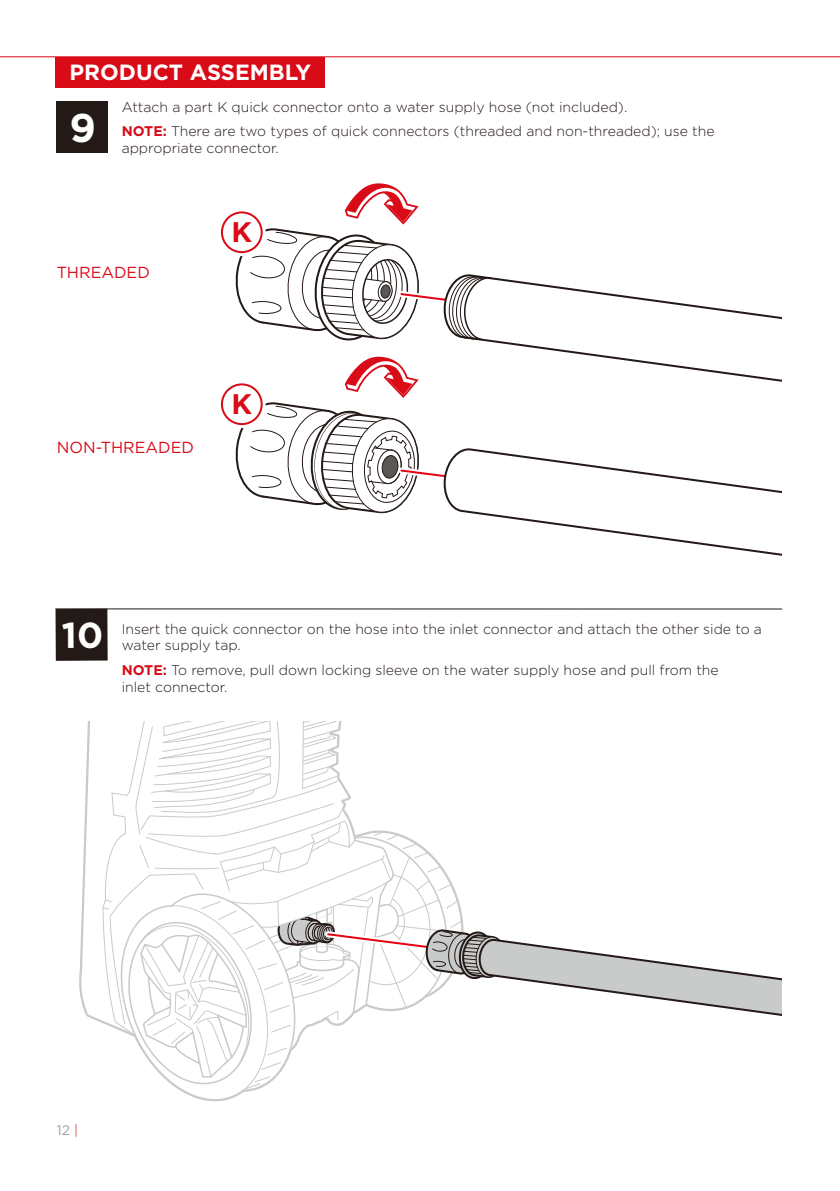
<style>
.page{position:relative;width:840px;height:1191px;background:#fff}
.page>*{position:absolute;margin:0;border:0;box-sizing:border-box;transform-origin:0 0}
.t1{font:700 40px "Gotham";color:#fff}
.t2{font:700 36px "Gotham";color:#fff}
.t3{font:700 28.2px "Gotham";color:#d90b17}
.t4{font:700 22px "Gotham";color:#fff}
.t5{font:16px "Gotham";color:#d90b17}
.t6{font:300 14px/16.8px "Gotham";color:#231916}
.t7{font:13.8px "Gotham";color:#9fa0a0}
.s1{font-weight:700;color:#d90b17}
.s2{font-weight:300;color:#d90b17}
</style>
<div class="page">
<div style="left:55px;top:57px;width:270px;height:30px;background:#d90b17"></div>
<hr style="left:0;top:56px;width:839px;height:1px;background:#d90b17">
<hr style="left:55px;top:608px;width:726px;height:1px;background:#231916">
<div style="left:56px;top:101px;width:51px;height:52px;background:#231916"></div>
<div style="left:55px;top:609px;width:53px;height:52px;background:#231916"></div>
<svg style="left:80px;top:721px;width:170px;height:381px"></svg>
<svg style="left:492px;top:277px;width:289px;height:105px"></svg>
<svg style="left:463px;top:448px;width:318px;height:108px"></svg>
<svg style="left:102px;top:721px;width:679px;height:370px"></svg>
<svg style="left:221px;top:183px;width:271px;height:159px"></svg>
<div style="left:221px;top:211px;width:41px;height:42px;border:2px solid #d90b17;border-radius:50%"></div>
<svg style="left:221px;top:356px;width:242px;height:158px"></svg>
<div style="left:221px;top:383px;width:41px;height:42px;border:2px solid #d90b17;border-radius:50%"></div>
<h3 class="t4" style="left:69px;top:58px;width:243px">PRODUCT ASSEMBLY</h3>
<h1 class="t1" style="left:69px;top:101px;width:28px">9</h1>
<p class="t6" style="left:122px;top:94px;width:594px;line-height:24.8px">Attach a part K quick connector onto a water supply hose (not included).<br><span class="s1">NOTE:</span> There are two types of quick connectors (threaded and non-threaded); use the</p>
<p class="t6" style="left:122px;top:139px;width:158px">appropriate connector.</p>
<p class="t5" style="left:57px;top:262px;width:95px">THREADED</p>
<h3 class="t3" style="left:231px;top:213px;width:22px">K</h3>
<p class="t5" style="left:57px;top:437px;width:139px">NON-THREADED</p>
<h3 class="t3" style="left:231px;top:385px;width:22px">K</h3>
<h2 class="t2" style="left:62px;top:611px;width:43px">10</h2>
<p class="t6" style="left:122px;top:620px;width:641px">Insert the quick connector on the hose into the inlet connector and attach the other side to a water supply tap.</p>
<p class="t6" style="left:122px;top:661px;width:598px"><span class="s1">NOTE:</span> To remove, pull down locking sleeve on the water supply hose and pull from the inlet connector.</p>
<p class="t7" style="left:57px;top:1121px;width:23px">12 <span class="s2">|</span></p>
</div>
